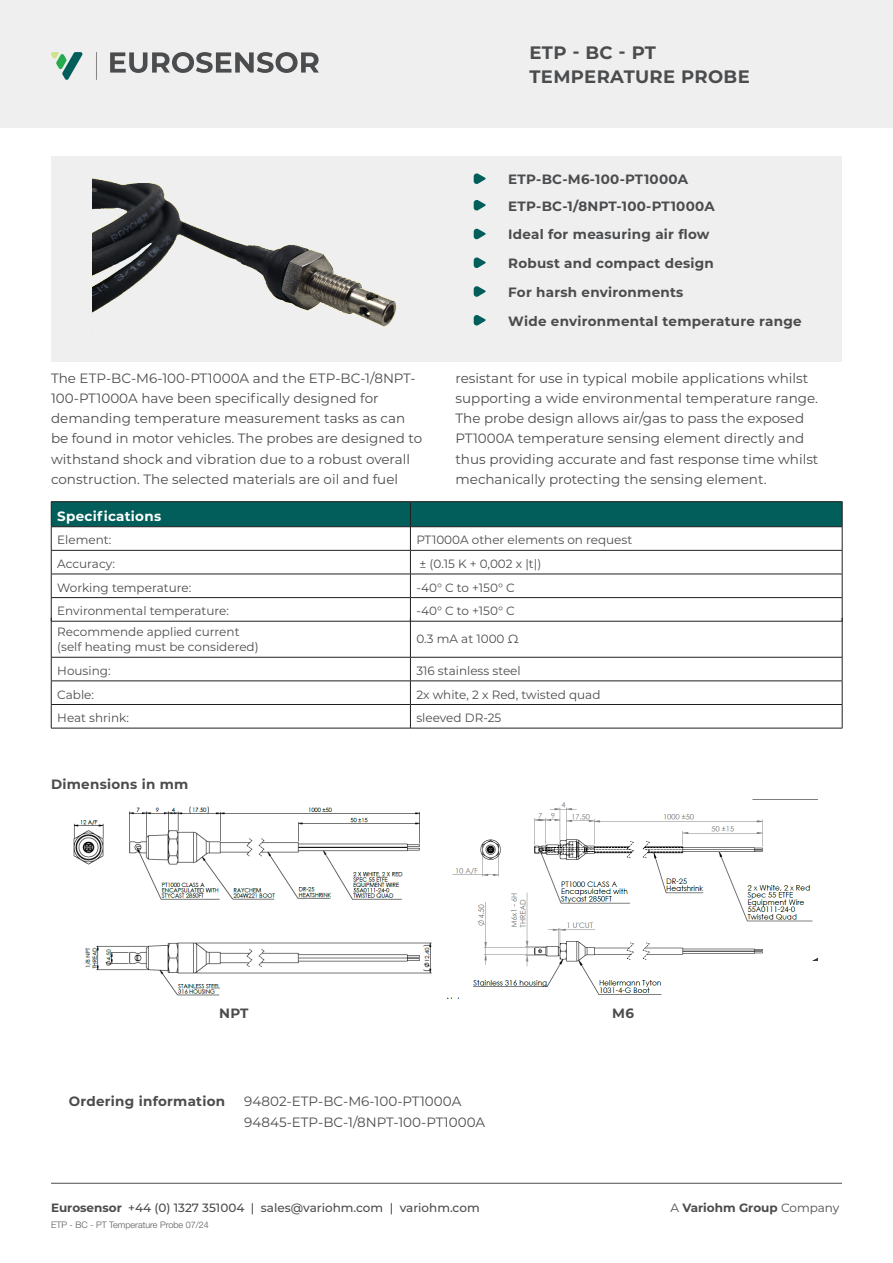
<style>
.page{position:relative;width:893px;height:1263px;background:#fff}
.page>*{position:absolute;margin:0;border:0;box-sizing:border-box;transform-origin:0 0}
.t1{font:700 18px/24px "Montserrat";letter-spacing:.02em;color:#4b4c4d}
.body_copy{font:13.5px/20.2px "Montserrat";color:#4b4c4d}
.Bullet_Points{font:700 13.5px "Montserrat";letter-spacing:.02em;color:#4b4c4d}
.Body_text_tables{font:13.5px "Montserrat";color:#4b4c4d}
.Body_text_tables-2{font:700 13.5px "Montserrat";letter-spacing:.02em;color:#fff}
.Body_text_tables-3{font:700 13.5px "Montserrat";color:#4b4c4d}
.Body_text_tables-4{font:12px "Montserrat";color:#4b4c4d}
.t2{font:500 12px "Montserrat";color:#4b4c4d}
.t3{font:700 12px "Montserrat";color:#4b4c4d}
.t4{font:300 9px "Helvetica Neue LT Pro";color:#57585a}
.s1{font-weight:700}
.s2{font-weight:400}
</style>
<div class="page">
<div style="left:0;top:0;width:893px;height:128px;background:#efeff0"></div>
<svg style="left:110px;top:52px;width:209px;height:21px"></svg>
<svg style="left:51px;top:52px;width:32px;height:28px"></svg>
<svg style="left:96px;top:52px;width:1px;height:28px"></svg>
<hr style="left:51px;top:1183px;width:791px;height:1px;background:#4b4c4d">
<div style="left:51px;top:156px;width:791px;height:205px;background:#efeff0"></div>
<svg style="left:474px;top:173px;width:12px;height:11px"></svg>
<svg style="left:474px;top:200px;width:12px;height:11px"></svg>
<svg style="left:474px;top:228px;width:12px;height:12px"></svg>
<svg style="left:474px;top:257px;width:12px;height:11px"></svg>
<svg style="left:474px;top:286px;width:12px;height:11px"></svg>
<svg style="left:474px;top:315px;width:12px;height:11px"></svg>
<img style="left:93px;top:178px;width:304px;height:150px">
<img style="left:73px;top:806px;width:359px;height:190px">
<img style="left:447px;top:802px;width:370px;height:197px">
<div style="left:728px;top:961px;width:89px;height:38px;background:#fff"></div>
<div style="left:368px;top:985px;width:55px;height:14px;background:#fff"></div>
<hr style="left:51px;top:501px;width:359px;height:1px;background:#231f20">
<hr style="left:410px;top:501px;width:432px;height:1px;background:#231f20">
<svg style="left:51px;top:502px;width:792px;height:119px"></svg>
<hr style="left:51px;top:621px;width:359px;height:1px;background:#231f20">
<hr style="left:410px;top:621px;width:432px;height:1px;background:#231f20">
<hr style="left:51px;top:618px;width:1px;height:39px;background:#231f20">
<hr style="left:410px;top:618px;width:1px;height:39px;background:#231f20">
<hr style="left:842px;top:618px;width:1px;height:39px;background:#231f20">
<hr style="left:51px;top:657px;width:359px;height:1px;background:#231f20">
<hr style="left:410px;top:657px;width:432px;height:1px;background:#231f20">
<hr style="left:51px;top:681px;width:359px;height:1px;background:#231f20">
<hr style="left:410px;top:681px;width:432px;height:1px;background:#231f20">
<hr style="left:51px;top:704px;width:359px;height:1px;background:#231f20">
<svg style="left:51px;top:657px;width:1px;height:71px"></svg>
<hr style="left:410px;top:704px;width:432px;height:1px;background:#231f20">
<svg style="left:410px;top:657px;width:1px;height:71px"></svg>
<svg style="left:842px;top:657px;width:1px;height:71px"></svg>
<hr style="left:51px;top:728px;width:359px;height:1px;background:#231f20">
<hr style="left:410px;top:728px;width:432px;height:1px;background:#231f20">
<h1 class="t1" style="left:529px;top:40px;width:222px">ETP - BC - PT<br>TEMPERATURE PROBE</h1>
<p class="Bullet_Points" style="left:508px;top:169px;width:181px">ETP-BC-M6-100-PT1000A</p>
<p class="Bullet_Points" style="left:508px;top:196px;width:208px">ETP-BC-1/8NPT-100-PT1000A</p>
<p class="Bullet_Points" style="left:508px;top:225px;width:203px">Ideal for measuring air flow</p>
<p class="Bullet_Points" style="left:508px;top:253px;width:207px">Robust and compact design</p>
<p class="Bullet_Points" style="left:508px;top:282px;width:177px">For harsh environments</p>
<p class="Bullet_Points" style="left:508px;top:311px;width:295px">Wide environmental temperature range</p>
<p class="body_copy" style="left:51px;top:367px;width:373px">The ETP-BC-M6-100-PT1000A and the ETP-BC-1/8NPT-100-PT1000A have been specifically designed for demanding temperature measurement tasks as can be found in motor vehicles. The probes are designed to withstand shock and vibration due to a robust overall construction. The selected materials are oil and fuel</p>
<p class="body_copy" style="left:455px;top:367px;width:364px">resistant for use in typical mobile applications whilst supporting a wide environmental temperature range.<br>The probe design allows air/gas to pass the exposed PT1000A temperature sensing element directly and thus providing accurate and fast response time whilst mechanically protecting the sensing element.</p>
<p class="Body_text_tables-2" style="left:57px;top:506px;width:105px">Specifications</p>
<p class="Body_text_tables-4" style="left:57px;top:532px;width:56px">Element:</p>
<p class="Body_text_tables-4" style="left:416px;top:532px;width:217px">PT1000A other elements on request</p>
<p class="Body_text_tables-4" style="left:57px;top:555px;width:59px">Accuracy:</p>
<p class="Body_text_tables-4" style="left:420px;top:555px;width:123px">± (0.15 K + 0,002 x |t|)</p>
<p class="Body_text_tables-4" style="left:57px;top:579px;width:135px">Working temperature:</p>
<p class="Body_text_tables-4" style="left:416px;top:579px;width:100px">-40° C to +150° C</p>
<p class="Body_text_tables-4" style="left:57px;top:603px;width:173px">Environmental temperature:</p>
<p class="Body_text_tables-4" style="left:416px;top:603px;width:100px">-40° C to +150° C</p>
<p class="Body_text_tables-4" style="left:57px;top:623px;width:184px">Recommende applied current</p>
<p class="Body_text_tables-4" style="left:57px;top:639px;width:203px">(self heating must be considered)</p>
<p class="Body_text_tables-4" style="left:416px;top:631px;width:104px">0.3 mA at 1000 Ω</p>
<p class="Body_text_tables-4" style="left:57px;top:662px;width:55px">Housing:</p>
<p class="Body_text_tables-4" style="left:416px;top:662px;width:106px">316 stainless steel</p>
<p class="Body_text_tables-4" style="left:57px;top:686px;width:38px">Cable:</p>
<p class="Body_text_tables-4" style="left:416px;top:686px;width:186px">2x white, 2 x Red, twisted quad</p>
<p class="Body_text_tables-4" style="left:57px;top:710px;width:73px">Heat shrink:</p>
<p class="Body_text_tables-4" style="left:416px;top:710px;width:86px">sleeved DR-25</p>
<p class="Bullet_Points" style="left:51px;top:774px;width:139px">Dimensions in mm</p>
<p class="Body_text_tables-3" style="left:219px;top:1004px;width:31px">NPT</p>
<p class="Body_text_tables-3" style="left:612px;top:1004px;width:23px">M6</p>
<p class="Bullet_Points" style="left:69px;top:1092px;width:158px">Ordering information</p>
<p class="Body_text_tables" style="left:244px;top:1092px;width:219px">94802-ETP-BC-M6-100-PT1000A</p>
<p class="Body_text_tables" style="left:244px;top:1112px;width:242px">94845-ETP-BC-1/8NPT-100-PT1000A</p>
<p class="t2" style="left:51px;top:1200px;width:430px"><span class="s1">Eurosensor</span> +44 (0) 1327 351004 | sales@variohm.com | variohm.com</p>
<p class="t3" style="left:670px;top:1199px;width:170px"><span class="s2">A</span> Variohm Group <span class="s2">Company</span></p>
<p class="t4" style="left:51px;top:1219px;width:159px">ETP - BC - PT Temperature Probe 07/24</p>
</div>
